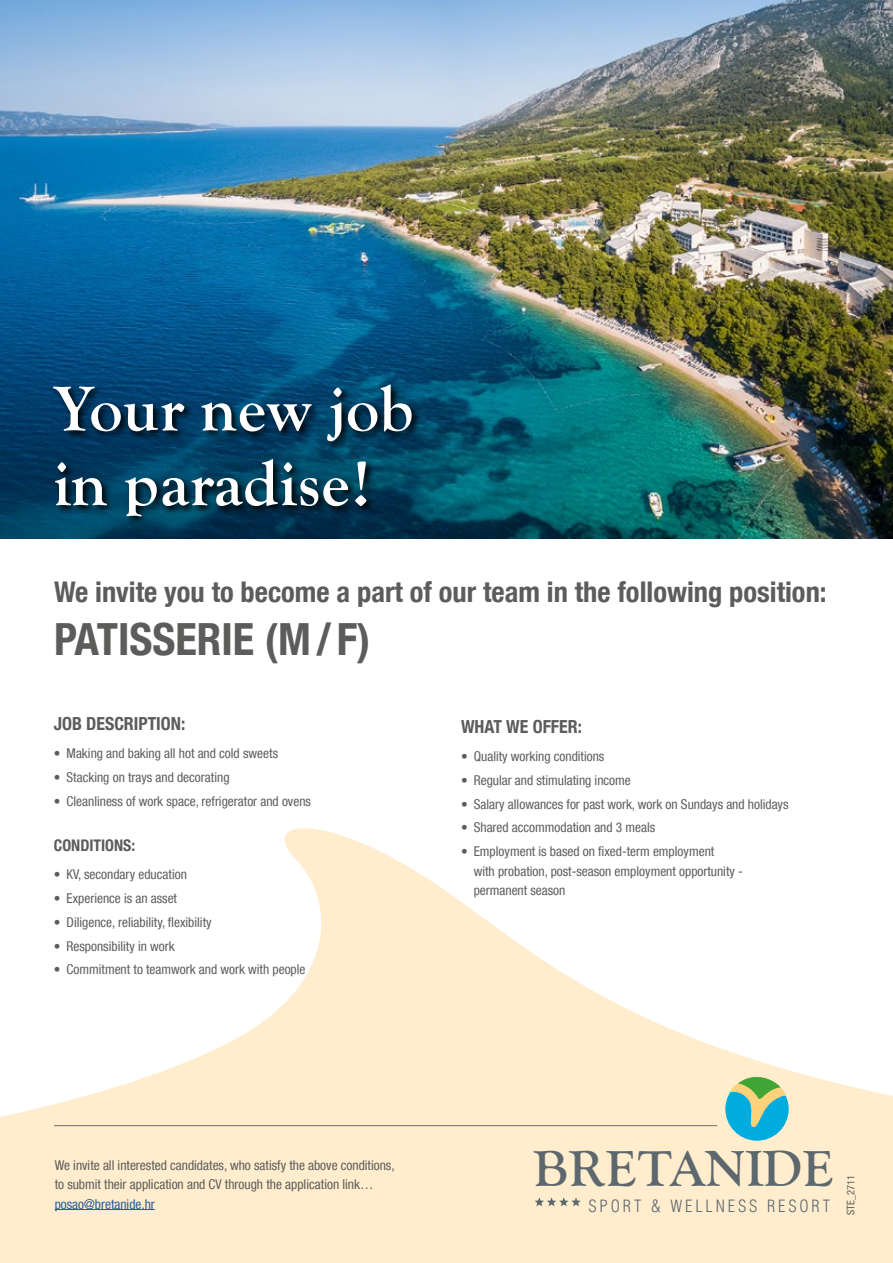
<style>
.page{position:relative;width:893px;height:1263px;background:#fff}
.page>*{position:absolute;margin:0;border:0;box-sizing:border-box;transform-origin:0 0}
.t1{font:62.25px/74.7px "Gou Bol";letter-spacing:.01em;color:#fff}
.t2{font:49.5px "Gou Bol";color:#5d686e}
.t3{font:700 condensed 44.4px "Helvetica Neue LT Com";color:#5c5c5b}
.t4{font:700 condensed 28.5px "Helvetica Neue LT Com";color:#5c5c5b}
.t5{font:700 condensed 18px "Helvetica Neue LT Com";color:#5c5c5b}
.t6{font:300 condensed 16.5px "Helvetica";letter-spacing:.175em;color:#5d686e}
.t7{font:700 condensed 16.05px "Helvetica Neue LT Com";color:#5c5c5b}
.t8{font:condensed 13.5px/19.5px "Helvetica Neue LT Com";color:#5c5c5b}
.t9{font:condensed 13.5px "Helvetica Neue LT Com";color:#275b9b}
.t10{font:condensed 10.5px "Helvetica Neue LT Com";color:#5c5c5b}
</style>
<div class="page">
<img style="left:0;top:0;width:893px;height:539px">
<svg style="left:0;top:828px;width:893px;height:435px;fill:#ffedcd"></svg>
<hr style="left:54px;top:1125px;width:663px;height:1px;background:#706f6f">
<div style="left:725px;top:1077px;width:63px;height:63px;background:#00abdf;border-radius:50%"></div>
<div style="left:725px;top:1077px;width:64px;height:64px;border:1px solid #00abdf;border-radius:50%"></div>
<svg style="left:731px;top:1077px;width:55px;height:56px"></svg>
<svg style="left:535px;top:1197px;width:46px;height:9px"></svg>
<hr style="left:55px;top:1209px;width:100px;height:1px;background:#275b9b">
<svg style="left:51px;top:383px;width:371px;height:144px;background:#013856"></svg>
<h1 class="t1" style="left:54px;top:371px;width:363px">Your new job in paradise!</h1>
<h3 class="t4" style="left:54px;top:575px;width:774px">We invite you to become a part of our team in the following position:</h3>
<h3 class="t3" style="left:54px;top:613px;width:318px">PATISSERIE (M/ F)</h3>
<h3 class="t5" style="left:54px;top:713px;width:133px">JOB DESCRIPTION:</h3>
<p class="t8" style="left:54px;top:744px;width:226px">• Making and baking all hot and cold sweets</p>
<p class="t8" style="left:54px;top:767px;width:177px">• Stacking on trays and decorating</p>
<p class="t8" style="left:54px;top:791px;width:259px">• Cleanliness of work space, refrigerator and ovens</p>
<p class="t7" style="left:54px;top:836px;width:83px">CONDITIONS:</p>
<p class="t8" style="left:54px;top:865px;width:135px">• KV, secondary education</p>
<p class="t8" style="left:54px;top:888px;width:125px">• Experience is an asset</p>
<p class="t8" style="left:54px;top:912px;width:159px">• Diligence, reliability, flexibility</p>
<p class="t8" style="left:54px;top:936px;width:122px">• Responsibility in work</p>
<p class="t8" style="left:54px;top:960px;width:253px">• Commitment to teamwork and work with people</p>
<h3 class="t5" style="left:461px;top:716px;width:122px">WHAT WE OFFER:</h3>
<p class="t8" style="left:461px;top:746px;width:145px">• Quality working conditions</p>
<p class="t8" style="left:461px;top:770px;width:171px">• Regular and stimulating income</p>
<p class="t8" style="left:461px;top:794px;width:329px">• Salary allowances for past work, work on Sundays and holidays</p>
<p class="t8" style="left:461px;top:818px;width:196px">• Shared accommodation and 3 meals</p>
<p class="t8" style="left:474px;top:841px;width:271px;text-indent:-13px">• Employment is based on fixed-term employment<br>with probation, post-season employment opportunity - permanent season</p>
<p class="t8" style="left:55px;top:1155px;width:341px">We invite all interested candidates, who satisfy the above conditions, to submit their application and CV through the application link…</p>
<p class="t9" style="left:55px;top:1196px;width:102px">posao@bretanide.hr</p>
<h2 class="t2" style="left:535px;top:1141px;width:302px">BRETANIDE</h2>
<p class="t6" style="left:588px;top:1196px;width:243px">SPORT &amp; WELLNESS RESORT</p>
<p class="t10" style="left:845px;top:1215px;width:42px;rotate:-90deg">STE_2711</p>
</div>
